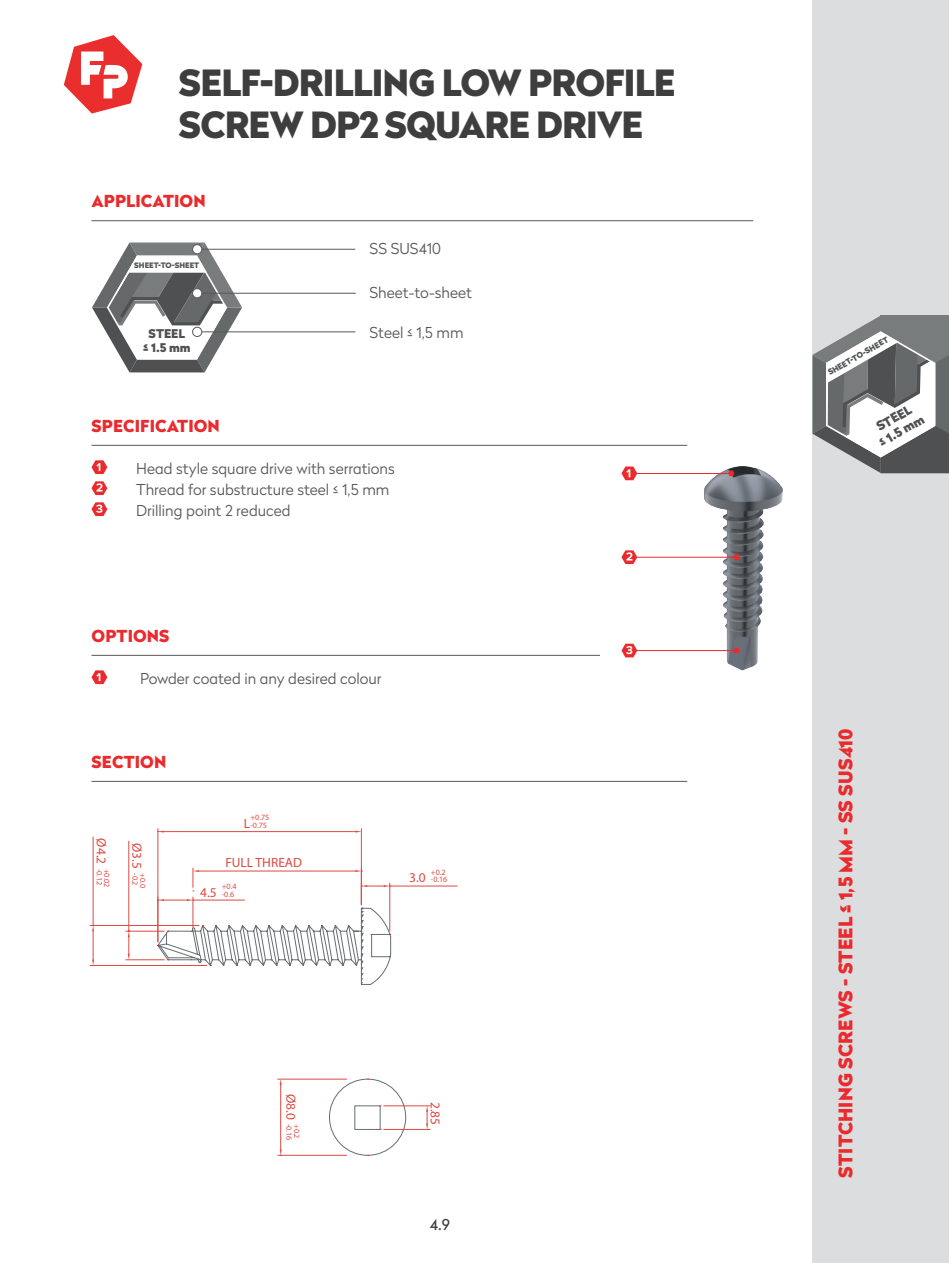
<style>
.page{position:relative;width:949px;height:1263px;background:#fff}
.page>*{position:absolute;margin:0;border:0;box-sizing:border-box;transform-origin:0 0}
.t1{font:900 36px/42px "Radikal";letter-spacing:-.025em;color:#3e3e3f}
.t2{font:900 18.75px "Radikal";letter-spacing:.005em;color:#ea2a2d}
.t3{font:900 16.5px "Radikal";letter-spacing:.005em;color:#ea2a2d}
.t4{font:300 15px/21px "Radikal";color:#57585a}
.t5{font:15px "Radikal";color:#3e3e3f}
.t6{font:13.5px "Myriad Pro";color:#dc4a41}
.t7{font:900 12.6px/14.7px "Radikal";color:#4e5052;text-align:center}
.t8{font:900 12px/14px "Radikal";color:#4e5052;text-align:center}
.t9{font:8.1px/7.6px "Myriad Pro";color:#dc4a41}
.t10{font:7.95px "Myriad Pro";color:#dc4a41}
.t11{font:900 7.8px "Radikal";color:#4e5052}
.t12{font:900 7.5px "Radikal";color:#4e5052}
.s1{font-size:8.1px}
.s2{font-size:13.2px}
</style>
<div class="page">
<div style="left:812px;top:0;width:136px;height:1263px;background:#dcdddf"></div>
<div style="left:880px;top:315px;width:68px;height:40px;background:#797c7d"></div>
<svg style="left:812px;top:316px;width:136px;height:157px"></svg>
<svg style="left:64px;top:35px;width:78px;height:79px"></svg>
<img style="left:695px;top:466px;width:88px;height:205px">
<hr style="left:91px;top:781px;width:596px;height:1px;background:#57585a">
<hr style="left:91px;top:220px;width:662px;height:1px;background:#57585a">
<svg style="left:92px;top:242px;width:150px;height:130px"></svg>
<div style="left:192px;top:245px;width:10px;height:9px;background:#fff;border-radius:50%"></div>
<div style="left:192px;top:244px;width:10px;height:10px;border:1px solid #57585a;border-radius:50%"></div>
<hr style="left:199px;top:293px;width:156px;height:1px;background:#57585a">
<hr style="left:200px;top:332px;width:155px;height:1px;background:#57585a">
<hr style="left:202px;top:249px;width:153px;height:1px;background:#57585a">
<div style="left:192px;top:289px;width:10px;height:9px;background:#fff;border-radius:50%"></div>
<div style="left:192px;top:288px;width:10px;height:10px;border:1px solid #57585a;border-radius:50%"></div>
<div style="left:192px;top:327px;width:10px;height:9px;background:#fff;border-radius:50%"></div>
<div style="left:192px;top:327px;width:10px;height:10px;border:1px solid #57585a;border-radius:50%"></div>
<hr style="left:91px;top:445px;width:596px;height:1px;background:#57585a">
<svg style="left:727px;top:471px;width:7px;height:5px"></svg>
<hr style="left:637px;top:473px;width:93px;height:1px;background:#ea2a2d">
<svg style="left:621px;top:466px;width:16px;height:14px"></svg>
<hr style="left:91px;top:655px;width:509px;height:1px;background:#57585a">
<svg style="left:91px;top:460px;width:16px;height:14px"></svg>
<svg style="left:91px;top:481px;width:16px;height:14px"></svg>
<svg style="left:91px;top:502px;width:16px;height:14px"></svg>
<svg style="left:91px;top:670px;width:16px;height:14px"></svg>
<svg style="left:733px;top:554px;width:6px;height:6px"></svg>
<svg style="left:621px;top:550px;width:16px;height:14px"></svg>
<hr style="left:636px;top:557px;width:100px;height:1px;background:#ea2a2d">
<svg style="left:621px;top:644px;width:16px;height:13px"></svg>
<svg style="left:733px;top:648px;width:6px;height:5px"></svg>
<hr style="left:636px;top:650px;width:100px;height:1px;background:#ea2a2d">
<svg style="left:89px;top:828px;width:369px;height:328px"></svg>
<svg style="left:92px;top:925px;width:2px;height:40px"></svg>
<svg style="left:128px;top:931px;width:2px;height:29px"></svg>
<svg style="left:426px;top:1106px;width:2px;height:24px"></svg>
<svg style="left:279px;top:1149px;width:2px;height:7px"></svg>
<svg style="left:158px;top:899px;width:35px;height:2px"></svg>
<svg style="left:193px;top:868px;width:6px;height:24px"></svg>
<svg style="left:355px;top:870px;width:7px;height:2px"></svg>
<svg style="left:361px;top:883px;width:29px;height:101px"></svg>
<h1 class="t1" style="left:179px;top:60px;width:498px">SELF-DRILLING LOW PROFILE<br>SCREW DP2 SQUARE DRIVE</h1>
<p class="t3" style="left:92px;top:189px;width:115px">APPLICATION</p>
<p class="t12" style="left:134px;top:260px;width:66px">SHEET-TO-SHEET</p>
<p class="t8" style="left:143px;top:325px;width:49px">STEEL<br>≤ 1.5 mm</p>
<p class="t3" style="left:92px;top:414px;width:130px">SPECIFICATION</p>
<p class="t4" style="left:369px;top:238px;width:73px">SS SUS410</p>
<p class="t4" style="left:369px;top:282px;width:104px">Sheet-to-sheet</p>
<p class="t4" style="left:369px;top:322px;width:96px">Steel ≤ 1,5 mm</p>
<p class="t4" style="left:136px;top:457px;width:260px">Head style square drive with serrations<br>Thread for substructure steel ≤ 1,5 mm<br>Drilling point 2 reduced</p>
<p class="t3" style="left:92px;top:624px;width:79px">OPTIONS</p>
<p class="t4" style="left:140px;top:667px;width:243px">Powder coated in any desired colour</p>
<p class="t3" style="left:92px;top:750px;width:76px">SECTION</p>
<p class="t6" style="left:109px;top:838px;width:44px;rotate:90deg">Ø4.2 <span class="s1">-0.1</span></p>
<p class="t9" style="left:111px;top:869px;width:20px;text-align:right;rotate:90deg">+0.02<br>2</p>
<p class="t6" style="left:145px;top:843px;width:27px;rotate:90deg">Ø3.5</p>
<p class="t9" style="left:147px;top:873px;width:16px;rotate:90deg">+0.0 -0.2</p>
<p class="t6" style="left:244px;top:815px;width:8px">L</p>
<p class="t9" style="left:250px;top:814px;width:20px">+0.75 -0.75</p>
<p class="t6" style="left:225px;top:855px;width:78px">FULL THREAD</p>
<p class="t6" style="left:200px;top:884px;width:18px">4.5</p>
<p class="t9" style="left:222px;top:882px;width:16px">+0.4 -0.6</p>
<p class="t10" style="left:294px;top:1093px;width:48px;rotate:90deg"><span class="s2">Ø8.0</span> -0.16</p>
<p class="t10" style="left:301px;top:1124px;width:16px;rotate:90deg">+0.2</p>
<p class="t6" style="left:409px;top:870px;width:18px">3.0</p>
<p class="t9" style="left:431px;top:868px;width:18px">+0.2 -0.16</p>
<p class="t6" style="left:443px;top:1102px;width:25px;rotate:90deg">2.85</p>
<p class="t5" style="left:429px;top:1214px;width:22px">4.9</p>
<p class="t11" style="left:825px;top:368px;width:70px;rotate:-30deg">SHEET-TO-SHEET</p>
<p class="t7" style="left:868px;top:423px;width:52px;rotate:-30deg">STEEL<br>≤ 1.5 mm</p>
<p class="t2" style="left:831px;top:1178px;width:451px;rotate:-90deg">STITCHING SCREWS - STEEL ≤ 1,5 MM - SS SUS410</p>
</div>
